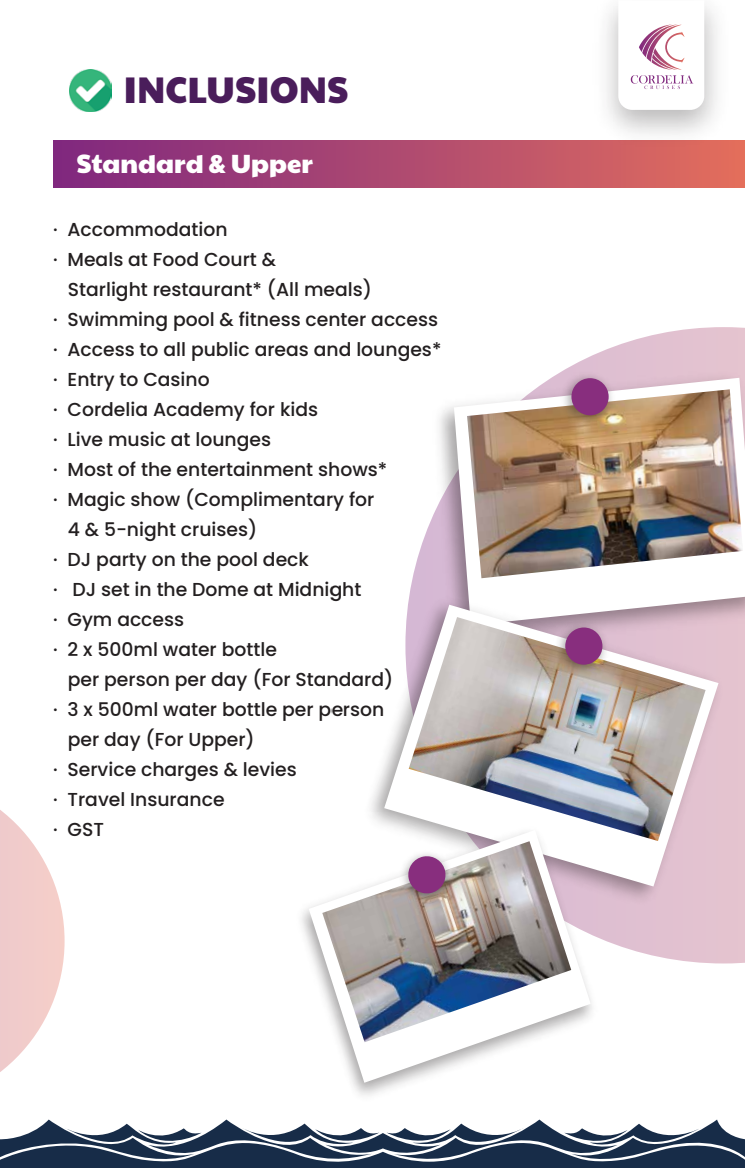
<style>
.page{position:relative;width:745px;height:1168px;background:#fff}
.page>*{position:absolute;margin:0;border:0;box-sizing:border-box;transform-origin:0 0}
.t1{font:36.25px "Paytone One";color:#4a1d5b}
.t2{font:25.75px "Paytone One";color:#fff}
.t3{font:500 18.75px "Poppins";color:#231f20}
</style>
<div class="page">
<svg style="left:419px;top:327px;width:325px;height:636px"></svg>
<svg style="left:0;top:810px;width:65px;height:262px"></svg>
<div style="left:53px;top:141px;width:691px;height:46px;background:linear-gradient(to right,#7e2780,#e16d5e)"></div>
<img style="left:584px;top:6px;width:153px;height:149px">
<svg style="left:0;top:1119px;width:744px;height:48px"></svg>
<svg style="left:618px;top:6px;width:85px;height:104px"></svg>
<img style="left:70px;top:70px;width:42px;height:42px">
<img style="left:426px;top:363px;width:318px;height:191px">
<svg style="left:453px;top:377px;width:291px;height:177px"></svg>
<img style="left:467px;top:389px;width:275px;height:165px">
<img style="left:556px;top:367px;width:63px;height:63px">
<div style="left:571px;top:378px;width:37px;height:37px;background:#882e7e;border-radius:50%"></div>
<img style="left:371px;top:554px;width:373px;height:391px">
<svg style="left:384px;top:604px;width:334px;height:282px"></svg>
<img style="left:408px;top:617px;width:297px;height:223px">
<img style="left:550px;top:617px;width:62px;height:62px">
<div style="left:565px;top:627px;width:37px;height:37px;background:#882e7e;border-radius:50%"></div>
<img style="left:301px;top:812px;width:310px;height:284px">
<svg style="left:308px;top:829px;width:282px;height:253px"></svg>
<img style="left:322px;top:841px;width:249px;height:200px">
<img style="left:388px;top:840px;width:73px;height:74px">
<svg style="left:406px;top:854px;width:40px;height:40px;background:#9c5d92"></svg>
<h1 class="t1" style="left:124px;top:57px;width:226px">INCLUSIONS</h1>
<h2 class="t2" style="left:76px;top:140px;width:238px">Standard &amp; Upper</h2>
<p class="t3" style="left:53px;top:218px;width:176px">· Accommodation</p>
<p class="t3" style="left:53px;top:248px;width:224px">· Meals at Food Court &amp;</p>
<p class="t3" style="left:68px;top:278px;width:305px">Starlight restaurant* (All meals)</p>
<p class="t3" style="left:53px;top:308px;width:386px">· Swimming pool &amp; fitness center access</p>
<p class="t3" style="left:53px;top:338px;width:389px">· Access to all public areas and lounges*</p>
<p class="t3" style="left:53px;top:368px;width:158px">· Entry to Casino</p>
<p class="t3" style="left:53px;top:398px;width:266px">· Cordelia Academy for kids</p>
<p class="t3" style="left:53px;top:428px;width:219px">· Live music at lounges</p>
<p class="t3" style="left:53px;top:458px;width:335px">· Most of the entertainment shows*</p>
<p class="t3" style="left:53px;top:488px;width:322px">· Magic show (Complimentary for</p>
<p class="t3" style="left:68px;top:518px;width:191px">4 &amp; 5-night cruises)</p>
<p class="t3" style="left:53px;top:548px;width:257px">· DJ party on the pool deck</p>
<p class="t3" style="left:53px;top:578px;width:309px">· DJ set in the Dome at Midnight</p>
<p class="t3" style="left:53px;top:608px;width:132px">· Gym access</p>
<p class="t3" style="left:53px;top:638px;width:225px">· 2 x 500ml water bottle</p>
<p class="t3" style="left:68px;top:668px;width:327px">per person per day (For Standard)</p>
<p class="t3" style="left:53px;top:698px;width:332px">· 3 x 500ml water bottle per person</p>
<p class="t3" style="left:68px;top:728px;width:188px">per day (For Upper)</p>
<p class="t3" style="left:53px;top:758px;width:245px">· Service charges &amp; levies</p>
<p class="t3" style="left:53px;top:788px;width:173px">· Travel Insurance</p>
<p class="t3" style="left:53px;top:818px;width:52px">· GST</p>
</div>
